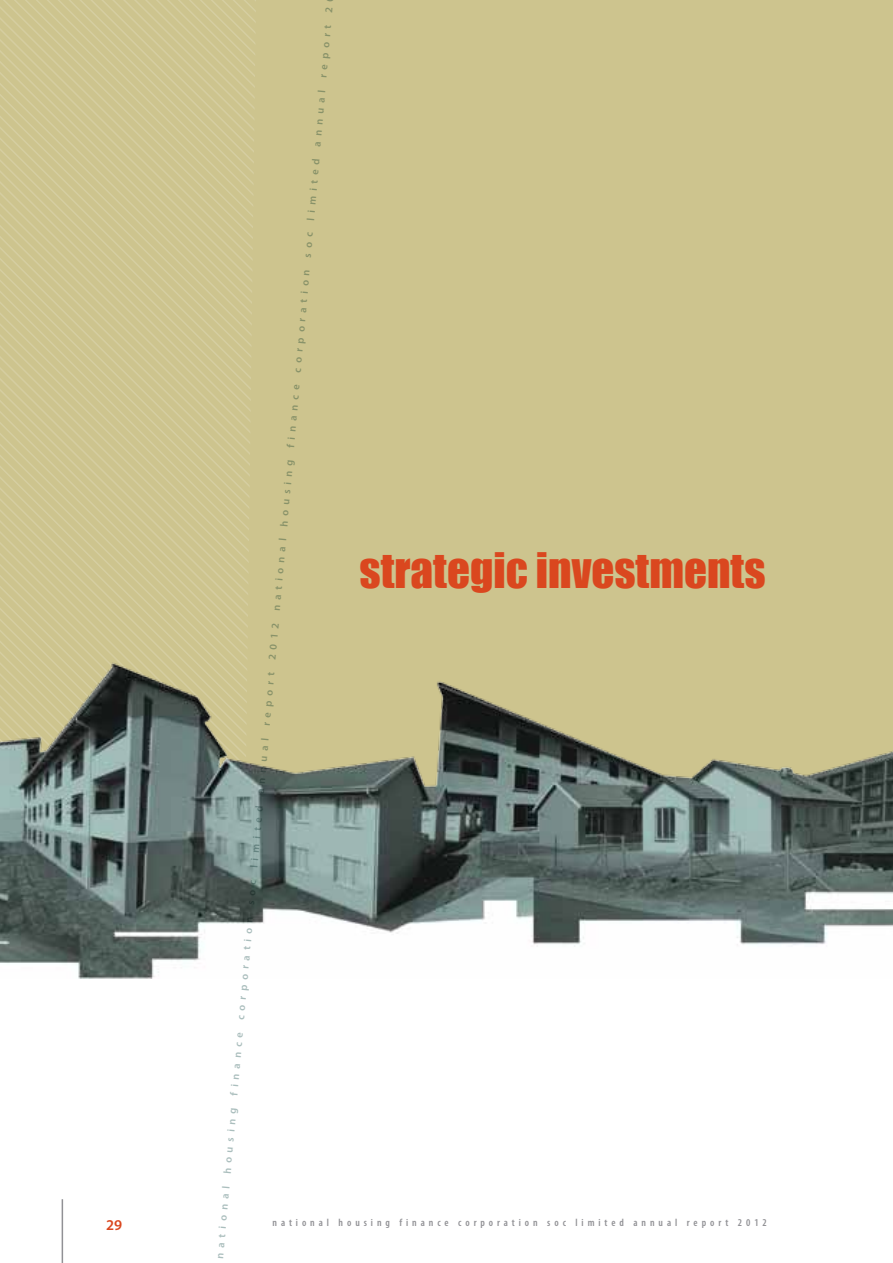
<style>
.page{position:relative;width:893px;height:1263px;background:#fff}
.page>*{position:absolute;margin:0;border:0;box-sizing:border-box;transform-origin:0 0}
.t1{font:45px "Impact";color:#da471f}
.t2{font:600 15px "Myriad Pro";color:#da471f}
.t3{font:600 10.5px "Myriad Pro";color:#aabebd}
.t4{font:600 condensed 10.5px "Myriad Pro";letter-spacing:.375em;color:#919195}
</style>
<div class="page">
<div style="left:0;top:0;width:893px;height:812px;background:#cdc48e"></div>
<svg style="left:0;top:0;width:256px;height:532px"></svg>
<img style="left:0;top:532px;width:893px;height:446px">
<hr style="left:62px;top:1199px;width:1px;height:64px;background:#919195">
<h2 class="t2" style="left:106px;top:1215px;width:18px">29</h2>
<p class="t3" style="left:213px;top:1258px;width:1258px;rotate:-85deg">national housing finance corporation soc limited annual report 2012 national housing finance corporation soc limited annual report 2</p>
<h1 class="t1" style="left:360px;top:536px;width:407px">STRATEGIC INVESTMENTS</h1>
<p class="t4" style="left:273px;top:1215px;width:496px">national housing finance corporation soc limited annual report 2012</p>
</div>
